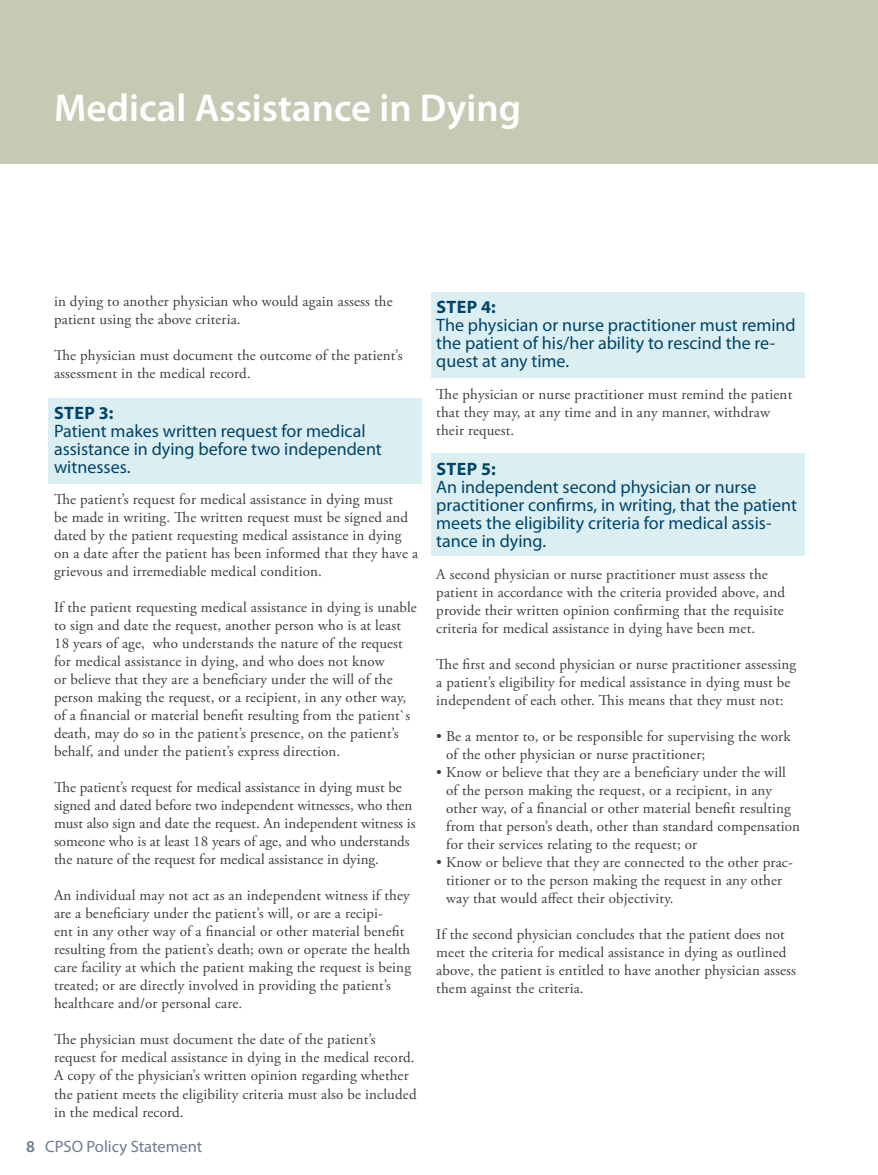
<style>
.page{position:relative;width:878px;height:1175px;background:#fff}
.page>*{position:absolute;margin:0;border:0;box-sizing:border-box;transform-origin:0 0}
.t1{font:600 39px "Myriad Pro";color:#fff}
.t2{font:18px/18px "Myriad Pro";color:#00446a}
.t3{font:16.5px "Myriad Pro";color:#6e7b8c}
.t4{font:15px/18px "Adobe Garamond Pro";letter-spacing:.01em;color:#3e3e3f}
.s1{font-weight:700}
.s2{font-weight:600}
</style>
<div class="page">
<div style="left:48px;top:398px;width:373px;height:86px;background:#dbeff3"></div>
<div style="left:432px;top:292px;width:373px;height:85px;background:#dbeff3"></div>
<div style="left:432px;top:454px;width:373px;height:102px;background:#dbeff3"></div>
<div style="left:0;top:0;width:878px;height:163px;background:#c8c9b5"></div>
<p class="t1" style="left:54px;top:83px;width:468px">Medical Assistance in Dying</p>
<p class="t4" style="left:54px;top:293px;width:340px">in dying to another physician who would again assess the patient using the above criteria.</p>
<p class="t4" style="left:54px;top:347px;width:350px">The physician must document the outcome of the patient’s assessment in the medical record.</p>
<p class="t2" style="left:54px;top:403px;width:329px"><span class="s1">STEP 3:<br></span>Patient makes written request for medical assistance in dying before two independent witnesses.</p>
<p class="t4" style="left:54px;top:491px;width:365px">The patient’s request for medical assistance in dying must<br>be made in writing. The written request must be signed and dated by the patient requesting medical assistance in dying on a date after the patient has been informed that they have a grievous and irremediable medical condition.</p>
<p class="t4" style="left:54px;top:599px;width:364px">If the patient requesting medical assistance in dying is unable to sign and date the request, another person who is at least 18 years of age, who understands the nature of the request for medical assistance in dying, and who does not know<br>or believe that they are a beneficiary under the will of the person making the request, or a recipient, in any other way, of a financial or material benefit resulting from the patient`s death, may do so in the patient’s presence, on the patient’s behalf, and under the patient’s express direction.</p>
<p class="t4" style="left:54px;top:779px;width:363px">The patient’s request for medical assistance in dying must be signed and dated before two independent witnesses, who then must also sign and date the request. An independent witness is someone who is at least 18 years of age, and who understands the nature of the request for medical assistance in dying.</p>
<p class="t4" style="left:54px;top:887px;width:358px">An individual may not act as an independent witness if they are a beneficiary under the patient’s will, or are a recipi-<br>ent in any other way of a financial or other material benefit resulting from the patient’s death; own or operate the health care facility at which the patient making the request is being treated; or are directly involved in providing the patient’s healthcare and/or personal care.</p>
<p class="t4" style="left:54px;top:1031px;width:364px">The physician must document the date of the patient’s request for medical assistance in dying in the medical record.<br>A copy of the physician’s written opinion regarding whether the patient meets the eligibility criteria must also be included in the medical record.</p>
<p class="t3" style="left:26px;top:1136px;width:178px"><span class="s2">8</span> CPSO Policy Statement</p>
<p class="t2" style="left:436px;top:298px;width:361px"><span class="s1">STEP 4:<br></span>The physician or nurse practitioner must remind the patient of his/her ability to rescind the re&shy;quest at any time.</p>
<p class="t4" style="left:436px;top:385px;width:357px">The physician or nurse practitioner must remind the patient that they may, at any time and in any manner, withdraw their request.</p>
<p class="t2" style="left:436px;top:460px;width:362px"><span class="s1">STEP 5:<br></span>An independent second physician or nurse practitioner confirms, in writing, that the patient meets the eligibility criteria for medical assis&shy;tance in dying.</p>
<p class="t4" style="left:436px;top:565px;width:350px">A second physician or nurse practitioner must assess the patient in accordance with the criteria provided above, and provide their written opinion confirming that the requisite criteria for medical assistance in dying have been met.</p>
<p class="t4" style="left:436px;top:655px;width:361px">The first and second physician or nurse practitioner assessing a patient’s eligibility for medical assistance in dying must be independent of each other. This means that they must not:</p>
<p class="t4" style="left:446px;top:727px;width:346px;text-indent:-10px">• Be a mentor to, or be responsible for supervising the work of the other physician or nurse practitioner;</p>
<p class="t4" style="left:446px;top:763px;width:355px;text-indent:-10px">• Know or believe that they are a beneficiary under the will of the person making the request, or a recipient, in any other way, of a financial or other material benefit resulting from that person’s death, other than standard compensation for their services relating to the request; or</p>
<p class="t4" style="left:446px;top:853px;width:348px;text-indent:-10px">• Know or believe that they are connected to the other prac&shy;titioner or to the person making the request in any other way that would affect their objectivity.</p>
<p class="t4" style="left:436px;top:925px;width:361px">If the second physician concludes that the patient does not meet the criteria for medical assistance in dying as outlined above, the patient is entitled to have another physician assess them against the criteria.</p>
</div>
